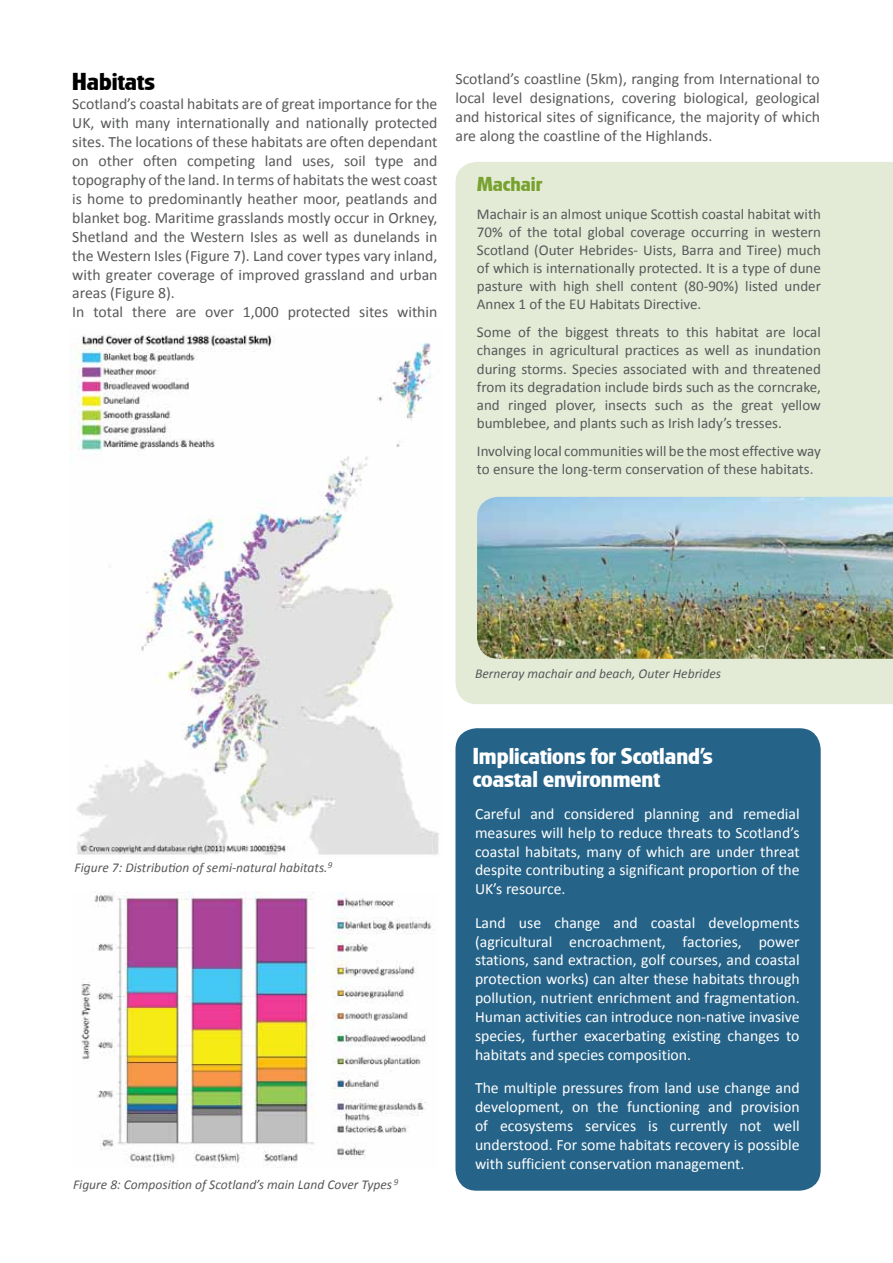
<style>
.page{position:relative;width:893px;height:1263px;background:#fff}
.page>*{position:absolute;margin:0;border:0;box-sizing:border-box;transform-origin:0 0}
.t1{font:700 25.5px "Glasgow RR";color:#000}
.t2{font:700 24px/22.5px "Glasgow RR";color:#fff}
.t3{font:700 21px "Glasgow RR";color:#78a22f}
.t4{font:15.75px/18.9px "Calibri";color:#58595b}
.t5{font:15.75px/18.9px "Calibri";color:#fff;text-align:justify}
.t6{font:15px/18px "Calibri";color:#58595b;text-align:justify}
.t7{font:italic 13.5px "Calibri";color:#58595b}
</style>
<div class="page">
<div style="left:455px;top:728px;width:366px;height:463px;background:#256388;border-radius:21px"></div>
<div style="left:455px;top:162px;width:438px;height:542px;background:#e3ebd6"></div>
<img style="left:477px;top:497px;width:416px;height:162px">
<img style="left:70px;top:335px;width:369px;height:520px">
<img style="left:81px;top:891px;width:352px;height:274px">
<h1 class="t1" style="left:72px;top:67px;width:84px">Habitats</h1>
<p class="t4" style="left:72px;top:94px;width:367px">Scotland’s coastal habitats are of great importance for the UK, with many internationally and nationally protected sites. The locations of these habitats are often dependant on other often competing land uses, soil type and topography of the land. In terms of habitats the west coast is home to predominantly heather moor, peatlands and blanket bog. Maritime grasslands mostly occur in Orkney, Shetland and the Western Isles as well as dunelands in the Western Isles (Figure 7). Land cover types vary inland, with greater coverage of improved grassland and urban areas (Figure 8).<br>In total there are over 1,000 protected sites within</p>
<p class="t4" style="left:455px;top:69px;width:366px;text-align:justify">Scotland’s coastline (5km), ranging from International to local level designations, covering biological, geological and historical sites of significance, the majority of which are along the coastline of the Highlands.</p>
<h3 class="t3" style="left:477px;top:172px;width:67px">Machair</h3>
<p class="t6" style="left:477px;top:204px;width:346px">Machair is an almost unique Scottish coastal habitat with 70% of the total global coverage occurring in western Scotland (Outer Hebrides- Uists, Barra and Tiree) much of which is internationally protected. It is a type of dune pasture with high shell content (80-90%) listed under Annex 1 of the EU Habitats Directive.</p>
<p class="t6" style="left:477px;top:323px;width:346px">Some of the biggest threats to this habitat are local changes in agricultural practices as well as inundation during storms. Species associated with and threatened from its degradation include birds such as the corncrake, and ringed plover, insects such as the great yellow bumblebee, and plants such as Irish lady’s tresses.</p>
<p class="t6" style="left:477px;top:442px;width:346px">Involving local communities will be the most effective way to ensure the long-term conservation of these habitats.</p>
<p class="t7" style="left:75px;top:859px;width:259px">Figure 7: Distribution of semi-natural habitats.<sup>9</sup></p>
<p class="t7" style="left:73px;top:1176px;width:327px">Figure 8: Composition of Scotland’s main Land Cover Types <sup>9</sup></p>
<p class="t7" style="left:475px;top:665px;width:247px">Berneray machair and beach, Outer Hebrides</p>
<h2 class="t2" style="left:473px;top:746px;width:242px">Implications for Scotland’s coastal environment</h2>
<p class="t5" style="left:475px;top:803px;width:326px">Careful and considered planning and remedial measures will help to reduce threats to Scotland’s coastal habitats, many of which are under threat despite contributing a significant proportion of the UK’s resource.</p>
<p class="t5" style="left:475px;top:912px;width:326px">Land use change and coastal developments (agricultural encroachment, factories, power stations, sand extraction, golf courses, and coastal protection works) can alter these habitats through pollution, nutrient enrichment and fragmentation.<br>Human activities can introduce non-native invasive species, further exacerbating existing changes to habitats and species composition.</p>
<p class="t5" style="left:475px;top:1078px;width:326px">The multiple pressures from land use change and development, on the functioning and provision of ecosystems services is currently not well understood. For some habitats recovery is possible with sufficient conservation management.</p>
</div>
